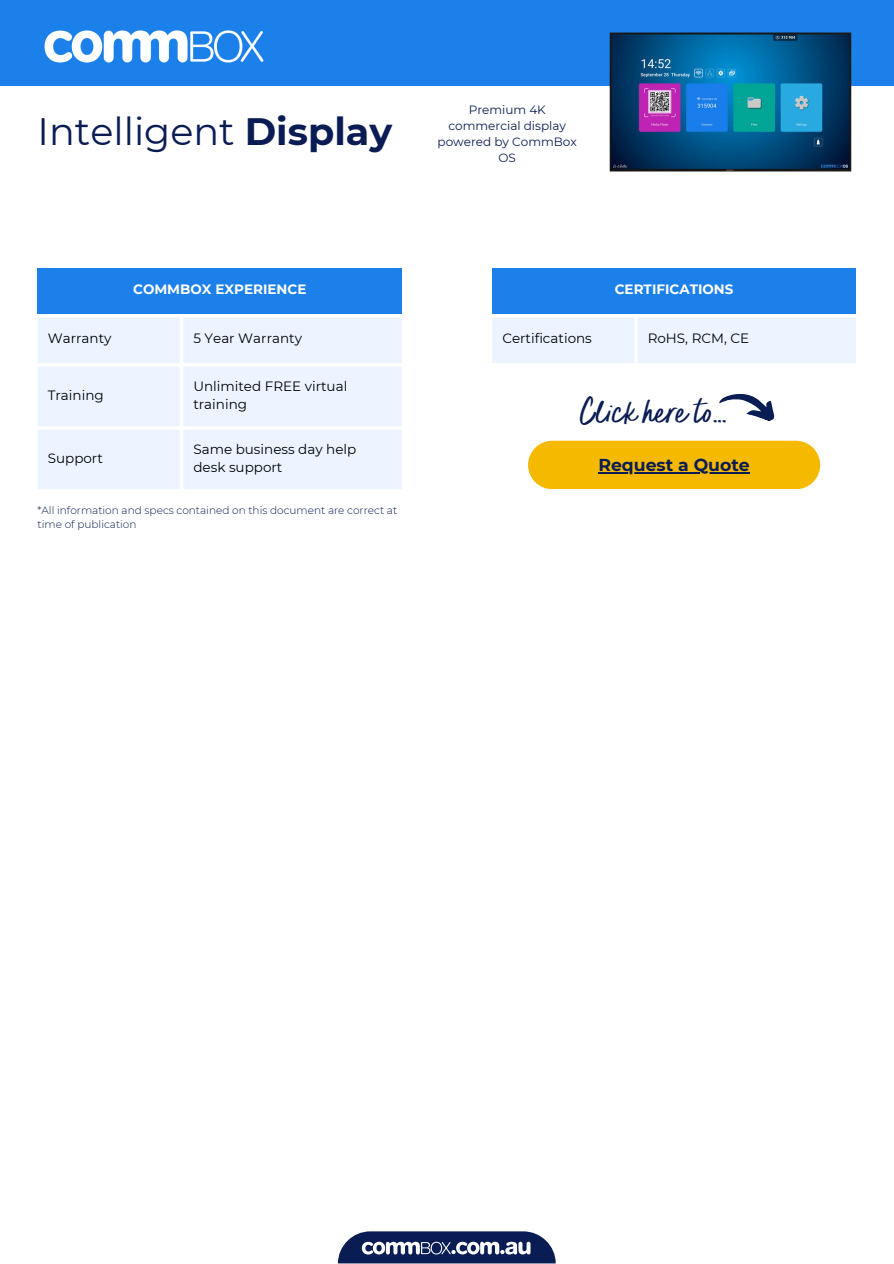
<style>
.page{position:relative;width:894px;height:1264px;background:#fff}
.page>*{position:absolute;margin:0;border:0;box-sizing:border-box;transform-origin:0 0}
.t1{font:49.5px "Oranges And Lemons Script Up";color:#0a1c54}
.t2{font:38.1px "Montserrat";color:#0a1c54}
.t3{font:700 17.25px "Montserrat";color:#0a1c54}
.t4{font:13.5px/18px "Montserrat";color:#000}
.t5{font:700 13.5px "Montserrat";color:#fff}
.t6{font:12px/16px "Montserrat";color:#0a1c54;text-align:center}
.t7{font:300 10.5px/14px "Montserrat";color:#0a1c54}
.s1{font-weight:700}
</style>
<div class="page">
<svg style="left:338px;top:1231px;width:217px;height:32px"></svg>
<div style="left:0;top:0;width:893px;height:85px;background:#1c80eb"></div>
<img style="left:44px;top:30px;width:220px;height:33px">
<img style="left:588px;top:32px;width:284px;height:140px">
<div style="left:38px;top:268px;width:364px;height:46px;background:#1c80eb"></div>
<div style="left:38px;top:317px;width:364px;height:172px;background:#ecf5ff"></div>
<div style="left:492px;top:268px;width:363px;height:46px;background:#1c80eb"></div>
<div style="left:492px;top:317px;width:363px;height:46px;background:#ecf5ff"></div>
<svg style="left:719px;top:394px;width:56px;height:27px"></svg>
<div style="left:528px;top:441px;width:292px;height:48px;background:#f5ba00"></div>
<hr style="left:598px;top:472px;width:151px;height:1px;background:#0a1c54">
<h4 class="t2" style="left:38px;top:108px;width:356px">Intelligent <span class="s1">Display</span></h4>
<h2 class="t6" style="left:437px;top:101px;width:141px">Premium 4K commercial display powered by CommBox<br>OS</h2>
<p class="t5" style="left:133px;top:281px;width:175px">COMMBOX EXPERIENCE</p>
<p class="t5" style="left:614px;top:281px;width:120px">CERTIFICATIONS</p>
<p class="t4" style="left:48px;top:329px;width:65px">Warranty</p>
<p class="t4" style="left:193px;top:329px;width:110px">5 Year Warranty</p>
<p class="t4" style="left:48px;top:386px;width:57px">Training</p>
<p class="t4" style="left:193px;top:377px;width:155px">Unlimited FREE virtual training</p>
<p class="t4" style="left:48px;top:449px;width:57px">Support</p>
<p class="t4" style="left:193px;top:440px;width:164px">Same business day help desk support</p>
<p class="t7" style="left:38px;top:503px;width:361px">*All information and specs contained on this document are correct at time of publication</p>
<p class="t4" style="left:502px;top:329px;width:91px">Certifications</p>
<p class="t4" style="left:647px;top:329px;width:103px">RoHS, RCM, CE</p>
<h1 class="t1" style="left:580px;top:388px;width:147px">Click here to .</h1>
<p class="t3" style="left:598px;top:454px;width:153px">Request a Quote</p>
</div>
